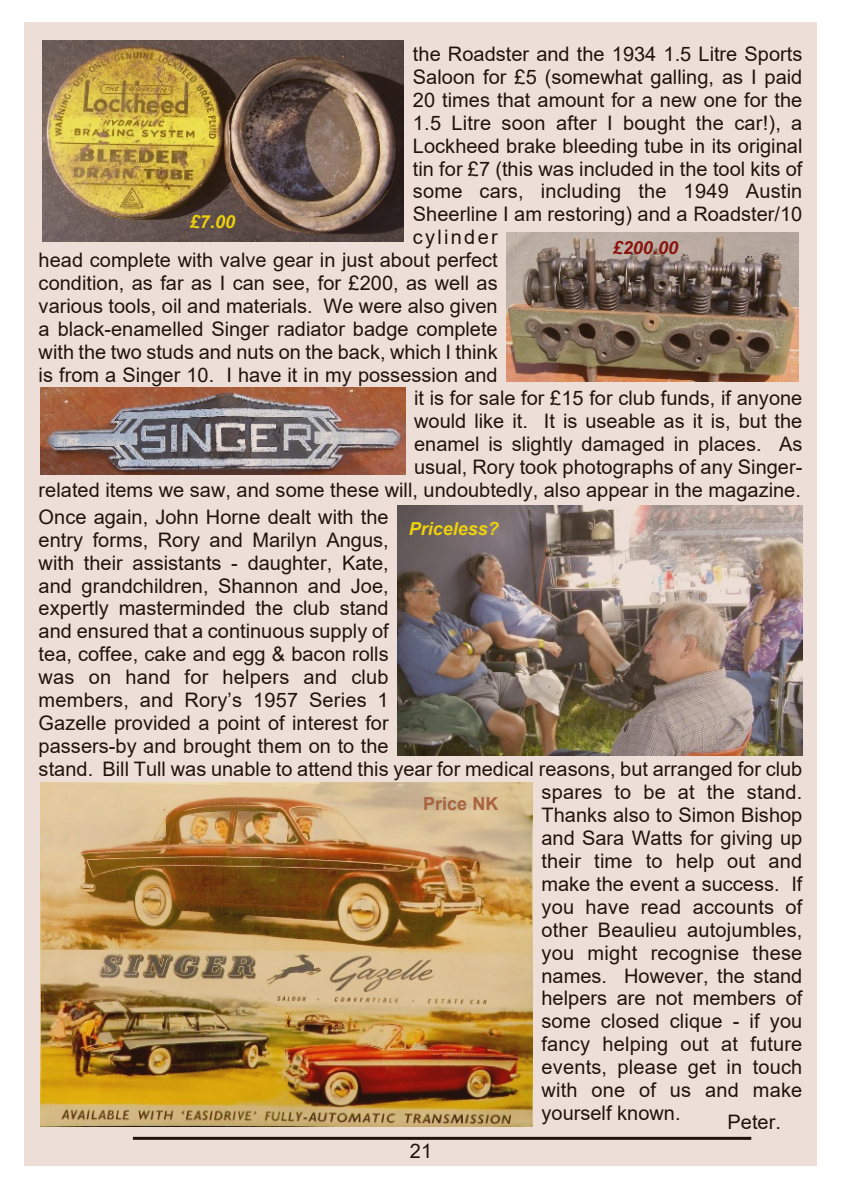
<style>
.page{position:relative;width:842px;height:1191px;background:#fff}
.page>*{position:absolute;margin:0;border:0;box-sizing:border-box;transform-origin:0 0}
.t1{font:20px "Arial";color:#000}
.t2{font:20px "Arial";letter-spacing:.115em;color:#000}
.t3{font:italic 700 18px "Arial";color:#ffed00}
.t4{font:italic 700 18px "Arial";color:#800000}
.t5{font:700 18px "Arial";color:#a8633f}
</style>
<div class="page">
<div style="left:24px;top:23px;width:793px;height:1142px;background:#a8633f;opacity:.2"></div>
<p class="t1" style="left:413px;top:46px;width:391px">the Roadster and the 1934 1.5 Litre Sports</p>
<p class="t1" style="left:413px;top:69px;width:391px">Saloon for £5 (somewhat galling, as I paid</p>
<p class="t1" style="left:413px;top:92px;width:391px">20 times that amount for a new one for the</p>
<p class="t1" style="left:413px;top:115px;width:391px">1.5 Litre soon after I bought the car!), a</p>
<p class="t1" style="left:413px;top:138px;width:391px">Lockheed brake bleeding tube in its original</p>
<p class="t1" style="left:413px;top:161px;width:391px">tin for £7 (this was included in the tool kits of</p>
<p class="t1" style="left:413px;top:184px;width:391px">some cars, including the 1949 Austin</p>
<p class="t1" style="left:413px;top:207px;width:391px">Sheerline I am restoring) and a Roadster/10</p>
<p class="t2" style="left:413px;top:230px;width:86px">cylinder</p>
<p class="t1" style="left:39px;top:253px;width:461px">head complete with valve gear in just about perfect</p>
<p class="t1" style="left:39px;top:276px;width:461px">condition, as far as I can see, for £200, as well as</p>
<p class="t1" style="left:39px;top:299px;width:461px">various tools, oil and materials. We were also given</p>
<p class="t1" style="left:39px;top:321px;width:461px">a black-enamelled Singer radiator badge complete</p>
<p class="t1" style="left:39px;top:344px;width:461px">with the two studs and nuts on the back, which I think</p>
<p class="t1" style="left:39px;top:367px;width:461px">is from a Singer 10. I have it in my possession and</p>
<p class="t1" style="left:414px;top:390px;width:390px">it is for sale for £15 for club funds, if anyone</p>
<p class="t1" style="left:414px;top:413px;width:390px">would like it. It is useable as it is, but the</p>
<p class="t1" style="left:414px;top:436px;width:390px">enamel is slightly damaged in places. As</p>
<p class="t1" style="left:414px;top:459px;width:390px">usual, Rory took photographs of any Singer-</p>
<p class="t1" style="left:39px;top:482px;width:764px">related items we saw, and some these will, undoubtedly, also appear in the magazine.</p>
<p class="t1" style="left:39px;top:509px;width:352px">Once again, John Horne dealt with the</p>
<p class="t1" style="left:39px;top:532px;width:352px">entry forms, Rory and Marilyn Angus,</p>
<p class="t1" style="left:39px;top:555px;width:352px">with their assistants - daughter, Kate,</p>
<p class="t1" style="left:39px;top:578px;width:352px">and grandchildren, Shannon and Joe,</p>
<p class="t1" style="left:39px;top:601px;width:352px">expertly masterminded the club stand</p>
<p class="t1" style="left:39px;top:624px;width:352px">and ensured that a continuous supply of</p>
<p class="t1" style="left:39px;top:647px;width:352px">tea, coffee, cake and egg &amp; bacon rolls</p>
<p class="t1" style="left:39px;top:669px;width:352px">was on hand for helpers and club</p>
<p class="t1" style="left:39px;top:692px;width:352px">members, and Rory’s 1957 Series 1</p>
<p class="t1" style="left:39px;top:715px;width:352px">Gazelle provided a point of interest for</p>
<p class="t1" style="left:39px;top:738px;width:352px">passers-by and brought them on to the</p>
<p class="t1" style="left:39px;top:761px;width:765px">stand. Bill Tull was unable to attend this year for medical reasons, but arranged for club</p>
<p class="t1" style="left:541px;top:784px;width:262px">spares to be at the stand.</p>
<p class="t1" style="left:541px;top:807px;width:262px">Thanks also to Simon Bishop</p>
<p class="t1" style="left:541px;top:830px;width:262px">and Sara Watts for giving up</p>
<p class="t1" style="left:541px;top:853px;width:262px">their time to help out and</p>
<p class="t1" style="left:541px;top:876px;width:262px">make the event a success. If</p>
<p class="t1" style="left:541px;top:899px;width:262px">you have read accounts of</p>
<p class="t1" style="left:541px;top:922px;width:262px">other Beaulieu autojumbles,</p>
<p class="t1" style="left:541px;top:945px;width:262px">you might recognise these</p>
<p class="t1" style="left:541px;top:968px;width:262px">names. However, the stand</p>
<p class="t1" style="left:541px;top:991px;width:262px">helpers are not members of</p>
<p class="t1" style="left:541px;top:1013px;width:262px">some closed clique - if you</p>
<p class="t1" style="left:541px;top:1036px;width:262px">fancy helping out at future</p>
<p class="t1" style="left:541px;top:1059px;width:262px">events, please get in touch</p>
<p class="t1" style="left:541px;top:1082px;width:262px">with one of us and make</p>
<p class="t1" style="left:541px;top:1105px;width:141px">yourself known.</p>
<p class="t1" style="left:727px;top:1114px;width:55px">Peter.</p>
<p class="t3" style="left:190px;top:215px;width:47px">£7.00</p>
<p class="t4" style="left:613px;top:241px;width:67px">£200.00</p>
<p class="t3" style="left:409px;top:521px;width:92px">Priceless?</p>
<p class="t5" style="left:423px;top:797px;width:77px">Price NK</p>
<p class="t1" style="left:410px;top:1143px;width:24px">21</p>
</div>
